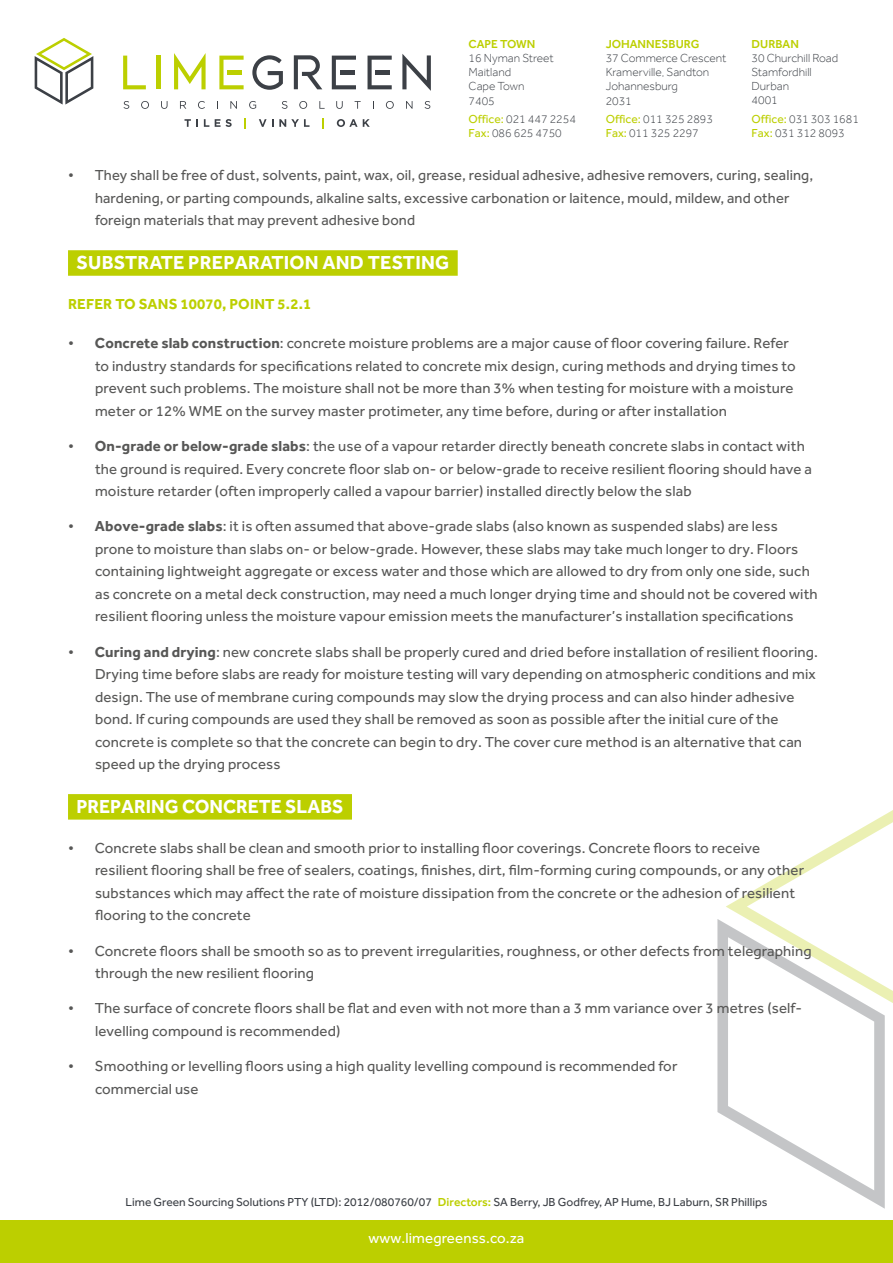
<style>
.page{position:relative;width:893px;height:1263px;background:#fff}
.page>*{position:absolute;margin:0;border:0;box-sizing:border-box;transform-origin:0 0}
.t1{font:700 19.5px "Effra";letter-spacing:.01em;color:#fff}
.t2{font:15px/22.5px "Effra";letter-spacing:.01em;color:#575756}
.t3{font:700 15px "Effra";letter-spacing:.01em;color:#bccf00}
.t4{font:15px "Effra";letter-spacing:.01em;color:#fff}
.t5{font:300 12px/14.2px "Effra";color:#3c4046}
.t6{font:12px "Effra";color:#3c4046}
.t7{font:500 12px "Effra";color:#bccf00}
.s1{font-weight:400;color:#bccf00}
.s2{font-weight:700}
.s3{font-weight:500;color:#bccf00}
</style>
<div class="page">
<svg style="left:35px;top:38px;width:58px;height:67px"></svg>
<svg style="left:252px;top:55px;width:31px;height:35px"></svg>
<svg style="left:174px;top:53px;width:32px;height:36px"></svg>
<svg style="left:402px;top:54px;width:29px;height:37px"></svg>
<hr style="left:156px;top:56px;width:4px;height:33px;background:#bccf00">
<svg style="left:123px;top:56px;width:23px;height:33px"></svg>
<svg style="left:219px;top:56px;width:25px;height:33px"></svg>
<svg style="left:332px;top:56px;width:24px;height:33px"></svg>
<svg style="left:367px;top:56px;width:25px;height:33px"></svg>
<svg style="left:294px;top:55px;width:28px;height:34px"></svg>
<svg style="left:124px;top:101px;width:5px;height:8px"></svg>
<svg style="left:141px;top:101px;width:8px;height:8px"></svg>
<svg style="left:161px;top:101px;width:7px;height:8px"></svg>
<svg style="left:180px;top:101px;width:6px;height:8px"></svg>
<svg style="left:198px;top:101px;width:7px;height:8px"></svg>
<svg style="left:230px;top:101px;width:7px;height:8px"></svg>
<svg style="left:249px;top:101px;width:7px;height:8px"></svg>
<svg style="left:282px;top:101px;width:5px;height:8px"></svg>
<svg style="left:299px;top:101px;width:8px;height:8px"></svg>
<svg style="left:319px;top:101px;width:6px;height:8px"></svg>
<svg style="left:336px;top:101px;width:7px;height:8px"></svg>
<svg style="left:355px;top:101px;width:6px;height:8px"></svg>
<svg style="left:386px;top:101px;width:8px;height:8px"></svg>
<svg style="left:406px;top:101px;width:6px;height:8px"></svg>
<svg style="left:425px;top:101px;width:5px;height:8px"></svg>
<svg style="left:184px;top:119px;width:14px;height:8px"></svg>
<svg style="left:204px;top:119px;width:5px;height:8px"></svg>
<svg style="left:215px;top:119px;width:17px;height:8px"></svg>
<svg style="left:259px;top:119px;width:14px;height:8px"></svg>
<svg style="left:279px;top:119px;width:30px;height:8px"></svg>
<svg style="left:322px;top:118px;width:2px;height:10px"></svg>
<svg style="left:337px;top:119px;width:33px;height:8px"></svg>
<div style="left:0;top:1220px;width:893px;height:43px;background:#bccf00"></div>
<svg style="left:726px;top:810px;width:167px;height:193px"></svg>
<svg style="left:717px;top:919px;width:168px;height:290px"></svg>
<div style="left:68px;top:250px;width:390px;height:26px;background:#bccf00"></div>
<div style="left:68px;top:794px;width:284px;height:26px;background:#bccf00"></div>
<p class="t7" style="left:606px;top:36px;width:95px">JOHANNESBURG</p>
<p class="t5" style="left:606px;top:51px;width:122px">37 Commerce Crescent<br>Kramerville, Sandton<br>Johannesburg<br>2031</p>
<p class="t5" style="left:606px;top:112px;width:109px"><span class="s1">Office:</span> 011 325 2893<br><span class="s1">Fax:</span> 011 325 2297</p>
<p class="t7" style="left:469px;top:36px;width:68px">CAPE TOWN</p>
<p class="t5" style="left:469px;top:51px;width:87px">16 Nyman Street<br>Maitland<br>Cape Town<br>7405</p>
<p class="t5" style="left:469px;top:112px;width:109px"><span class="s1">Office:</span> 021 447 2254<br><span class="s1">Fax:</span> 086 625 4750</p>
<p class="t7" style="left:752px;top:36px;width:49px">DURBAN</p>
<p class="t5" style="left:752px;top:50px;width:88px">30 Churchill Road<br>Stamfordhill<br>Durban<br>4001</p>
<p class="t5" style="left:752px;top:112px;width:109px"><span class="s1">Office:</span> 031 303 1681<br><span class="s1">Fax:</span> 031 312 8093</p>
<p class="t2" style="left:95px;top:164px;width:720px;text-indent:-27px">• They shall be free of dust, solvents, paint, wax, oil, grease, residual adhesive, adhesive removers, curing, sealing, hardening, or parting compounds, alkaline salts, excessive carbonation or laitence, mould, mildew, and other foreign materials that may prevent adhesive bond</p>
<h1 class="t1" style="left:77px;top:251px;width:374px">SUBSTRATE PREPARATION AND TESTING</h1>
<p class="t3" style="left:68px;top:295px;width:245px">REFER TO SANS 10070, POINT 5.2.1</p>
<p class="t2" style="left:95px;top:332px;width:702px;text-indent:-27px">• <span class="s2">Concrete slab construction</span>: concrete moisture problems are a major cause of floor covering failure. Refer to industry standards for specifications related to concrete mix design, curing methods and drying times to prevent such problems. The moisture shall not be more than 3% when testing for moisture with a moisture meter or 12% WME on the survey master protimeter, any time before, during or after installation</p>
<p class="t2" style="left:95px;top:435px;width:718px;text-indent:-27px">• <span class="s2">On-grade or below-grade slabs</span>: the use of a vapour retarder directly beneath concrete slabs in contact with the ground is required. Every concrete floor slab on- or below-grade to receive resilient flooring should have a moisture retarder (often improperly called a vapour barrier) installed directly below the slab</p>
<p class="t2" style="left:95px;top:515px;width:724px;text-indent:-27px">• <span class="s2">Above-grade slabs</span>: it is often assumed that above-grade slabs (also known as suspended slabs) are less prone to moisture than slabs on- or below-grade. However, these slabs may take much longer to dry. Floors containing lightweight aggregate or excess water and those which are allowed to dry from only one side, such as concrete on a metal deck construction, may need a much longer drying time and should not be covered with resilient flooring unless the moisture vapour emission meets the manufacturer’s installation specifications</p>
<p class="t2" style="left:95px;top:640px;width:725px;text-indent:-27px">• <span class="s2">Curing and drying</span>: new concrete slabs shall be properly cured and dried before installation of resilient flooring.<br>Drying time before slabs are ready for moisture testing will vary depending on atmospheric conditions and mix design. The use of membrane curing compounds may slow the drying process and can also hinder adhesive bond. If curing compounds are used they shall be removed as soon as possible after the initial cure of the concrete is complete so that the concrete can begin to dry. The cover cure method is an alternative that can speed up the drying process</p>
<h1 class="t1" style="left:77px;top:795px;width:268px">PREPARING CONCRETE SLABS</h1>
<p class="t2" style="left:95px;top:836px;width:711px;text-indent:-27px">• Concrete slabs shall be clean and smooth prior to installing floor coverings. Concrete floors to receive resilient flooring shall be free of sealers, coatings, finishes, dirt, film-forming curing compounds, or any other substances which may affect the rate of moisture dissipation from the concrete or the adhesion of resilient flooring to the concrete</p>
<p class="t2" style="left:95px;top:939px;width:718px;text-indent:-27px">• Concrete floors shall be smooth so as to prevent irregularities, roughness, or other defects from telegraphing through the new resilient flooring</p>
<p class="t2" style="left:95px;top:997px;width:708px;text-indent:-27px">• The surface of concrete floors shall be flat and even with not more than a 3 mm variance over 3 metres (self&shy;levelling compound is recommended)</p>
<p class="t2" style="left:95px;top:1054px;width:584px;text-indent:-27px">• Smoothing or levelling floors using a high quality levelling compound is recommended for commercial use</p>
<p class="t6" style="left:126px;top:1195px;width:643px">Lime Green Sourcing Solutions PTY (LTD): 2012/080760/07 <span class="s3">Directors:</span> SA Berry, JB Godfrey, AP Hume, BJ Laburn, SR Phillips</p>
<p class="t4" style="left:369px;top:1229px;width:157px">www.limegreenss.co.za</p>
</div>
